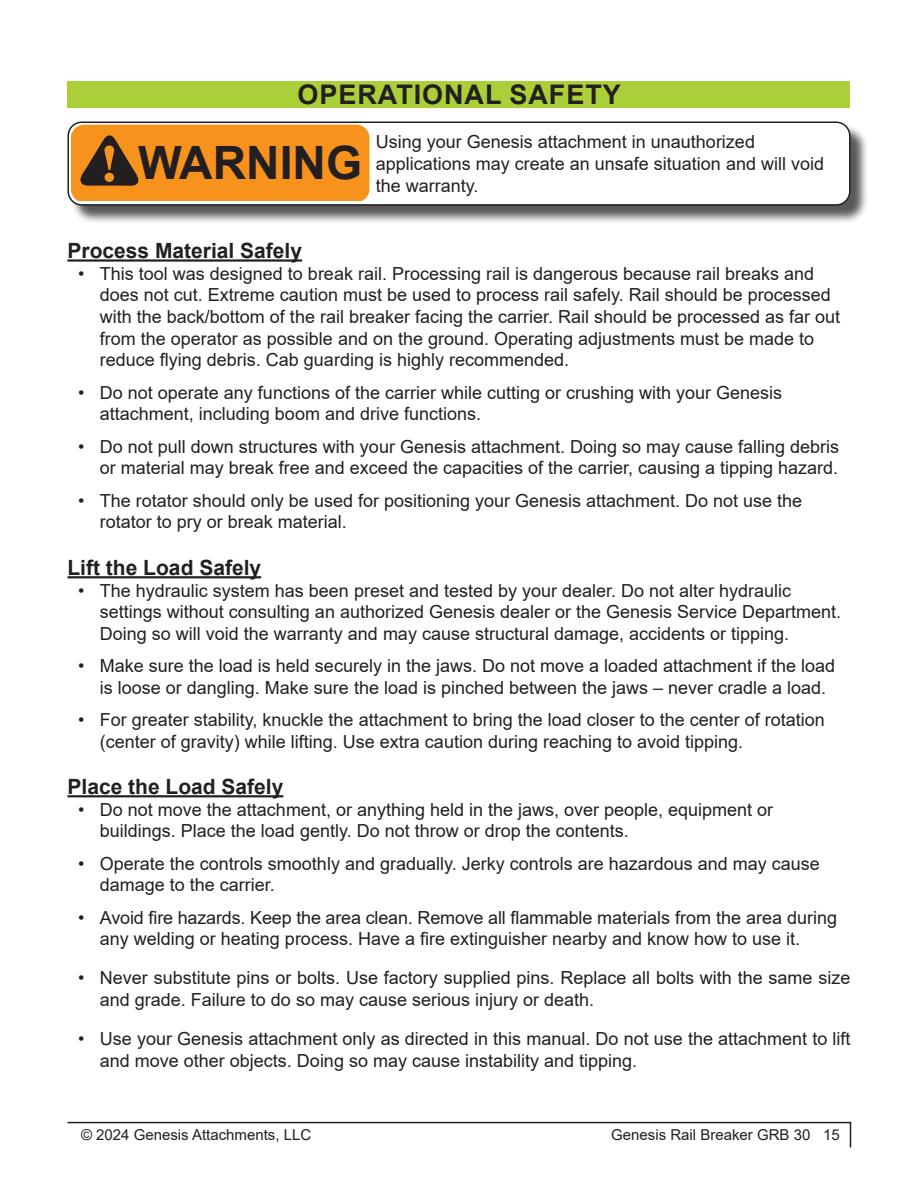
<style>
.page{position:relative;width:918px;height:1188px;background:#fff}
.page>*{position:absolute;margin:0;border:0;box-sizing:border-box;transform-origin:0 0}
.t1{font:700 46.05px "Arial";color:#231f20}
.Dupe_Section_Headings{font:700 27px "Arial";letter-spacing:.035em;color:#231f20}
.Paragraph_Headings{font:700 21px "Arial";color:#231f20}
.General_Paragraph_Style{font:18px/21.6px "Arial";color:#231f20}
.t2{font:15px "Arial";color:#231f20}
.s1{font-family:"Georgia";font-size:50.55px;color:#f7931d}
</style>
<div class="page">
<hr style="left:68px;top:1122px;width:783px;height:1px;background:#231f20">
<svg style="left:850px;top:1123px;width:1px;height:24px"></svg>
<div style="left:70px;top:124px;width:799px;height:100px;background:#231f20;opacity:.75"></div>
<div style="left:68px;top:122px;width:782px;height:83px;background:#fff;border-radius:14px"></div>
<div style="left:68px;top:122px;width:782px;height:84px;border:2px solid #231f20;border-radius:14px"></div>
<svg style="left:71px;top:125px;width:298px;height:76px;background:#e68a1e"></svg>
<hr style="left:68px;top:259px;width:234px;height:3px;background:#231f20">
<hr style="left:68px;top:576px;width:193px;height:2px;background:#231f20">
<hr style="left:68px;top:795px;width:215px;height:2px;background:#231f20">
<div style="left:68px;top:81px;width:782px;height:27px;background:#abcf38"></div>
<p class="Dupe_Section_Headings" style="left:298px;top:76px;width:325px">OPERATIONAL SAFETY</p>
<p class="t1" style="left:100px;top:133px;width:264px"><span class="s1">!</span> WARNING</p>
<p class="General_Paragraph_Style" style="left:376px;top:131px;width:450px">Using your Genesis attachment in unauthorized applications may create an unsafe situation and will void the warranty.</p>
<p class="Paragraph_Headings" style="left:68px;top:236px;width:236px">Process Material Safely</p>
<p class="General_Paragraph_Style" style="left:100px;top:263px;width:742px;text-indent:-22px">• This tool was designed to break rail. Processing rail is dangerous because rail breaks and does not cut. Extreme caution must be used to process rail safely. Rail should be processed with the back/bottom of the rail breaker facing the carrier. Rail should be processed as far out from the operator as possible and on the ground. Operating adjustments must be made to reduce flying debris. Cab guarding is highly recommended.</p>
<p class="General_Paragraph_Style" style="left:100px;top:381px;width:684px;text-indent:-22px">• Do not operate any functions of the carrier while cutting or crushing with your Genesis attachment, including boom and drive functions.</p>
<p class="General_Paragraph_Style" style="left:78px;top:435px;width:762px;text-align:right">• Do not pull down structures with your Genesis attachment. Doing so may cause falling debris or material may break free and exceed the capacities of the carrier, causing a tipping hazard.</p>
<p class="General_Paragraph_Style" style="left:100px;top:489px;width:704px;text-indent:-22px">• The rotator should only be used for positioning your Genesis attachment. Do not use the rotator to pry or break material.</p>
<p class="Paragraph_Headings" style="left:68px;top:553px;width:195px">Lift the Load Safely</p>
<p class="General_Paragraph_Style" style="left:100px;top:579px;width:743px;text-indent:-22px">• The hydraulic system has been preset and tested by your dealer. Do not alter hydraulic settings without consulting an authorized Genesis dealer or the Genesis Service Department.<br>Doing so will void the warranty and may cause structural damage, accidents or tipping.</p>
<p class="General_Paragraph_Style" style="left:100px;top:655px;width:737px;text-indent:-22px">• Make sure the load is held securely in the jaws. Do not move a loaded attachment if the load is loose or dangling. Make sure the load is pinched between the jaws – never cradle a load.</p>
<p class="General_Paragraph_Style" style="left:100px;top:709px;width:727px;text-indent:-22px">• For greater stability, knuckle the attachment to bring the load closer to the center of rotation (center of gravity) while lifting. Use extra caution during reaching to avoid tipping.</p>
<p class="Paragraph_Headings" style="left:68px;top:772px;width:217px">Place the Load Safely</p>
<p class="General_Paragraph_Style" style="left:100px;top:798px;width:675px;text-indent:-22px">• Do not move the attachment, or anything held in the jaws, over people, equipment or buildings. Place the load gently. Do not throw or drop the contents.</p>
<p class="General_Paragraph_Style" style="left:100px;top:852px;width:722px;text-indent:-22px">• Operate the controls smoothly and gradually. Jerky controls are hazardous and may cause damage to the carrier.</p>
<p class="General_Paragraph_Style" style="left:100px;top:906px;width:739px;text-indent:-22px">• Avoid fire hazards. Keep the area clean. Remove all flammable materials from the area during any welding or heating process. Have a fire extinguisher nearby and know how to use it.</p>
<p class="General_Paragraph_Style" style="left:100px;top:967px;width:752px;text-indent:-22px">• Never substitute pins or bolts. Use factory supplied pins. Replace all bolts with the same size and grade. Failure to do so may cause serious injury or death.</p>
<p class="General_Paragraph_Style" style="left:100px;top:1028px;width:752px;text-indent:-22px">• Use your Genesis attachment only as directed in this manual. Do not use the attachment to lift and move other objects. Doing so may cause instability and tipping.</p>
<p class="t2" style="left:81px;top:1124px;width:232px">© 2024 Genesis Attachments, LLC</p>
<p class="t2" style="left:611px;top:1125px;width:230px">Genesis Rail Breaker GRB 30 15</p>
</div>
